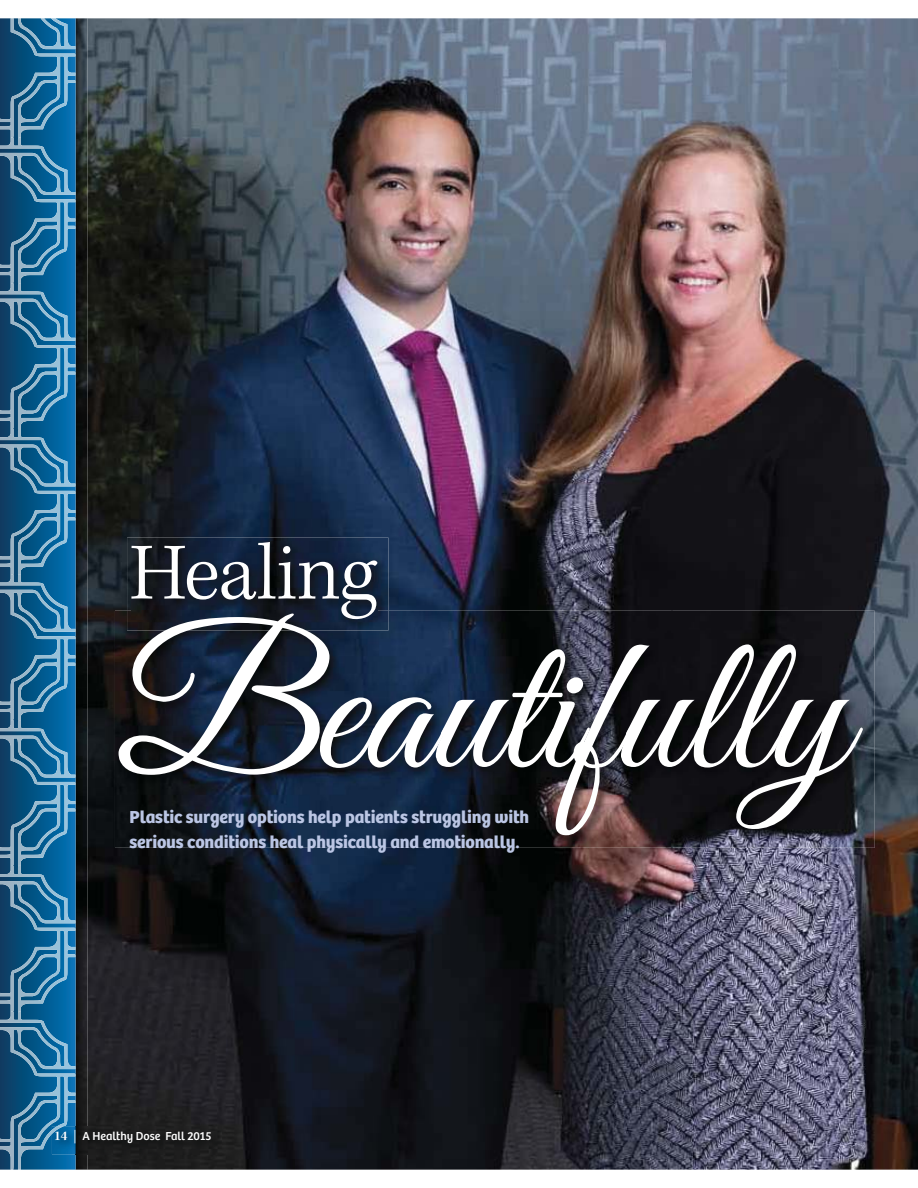
<style>
.page{position:relative;width:918px;height:1188px;background:#fff}
.page>*{position:absolute;margin:0;border:0;box-sizing:border-box;transform-origin:0 0}
.t1{font:195.75px "Great Vibes";letter-spacing:.005em;color:#fff}
.t2{font:300 82.95px "Kepler Std";letter-spacing:-.015em;color:#fff}
.t3{font:700 18px/25.2px "Bree";letter-spacing:-.01em;color:#bbc6e4}
.t4{font:12px "Bree";color:#fff}
.s1{font-family:"Kepler Std";font-weight:600;font-size:13.5px}
.s2{font-family:"Kepler Std";font-weight:300;font-style:italic;font-size:13.5px}
</style>
<div class="page">
<img style="left:87px;top:18px;width:831px;height:1152px">
<img style="left:76px;top:18px;width:11px;height:1152px">
<img style="left:127px;top:538px;width:261px;height:73px">
<img style="left:131px;top:542px;width:246px;height:69px">
<img style="left:115px;top:611px;width:760px;height:237px">
<img style="left:340px;top:611px;width:36px;height:8px">
<div style="left:76px;top:1126px;width:146px;height:28px;background:#1b1b1c"></div>
<svg style="left:0;top:18px;width:76px;height:1152px;background:#2a6f9b"></svg>
<h2 class="t2" style="left:130px;top:538px;width:249px">Healing</h2>
<h1 class="t1" style="left:117px;top:601px;width:733px">Beautifully</h1>
<p class="t3" style="left:130px;top:806px;width:401px">Plastic surgery options help patients struggling with serious conditions heal physically and emotionally.</p>
<p class="t4" style="left:54px;top:1132px;width:159px"><span class="s1">14</span> <span class="s2">|</span> A Healthy Dose Fall 2015</p>
</div>
